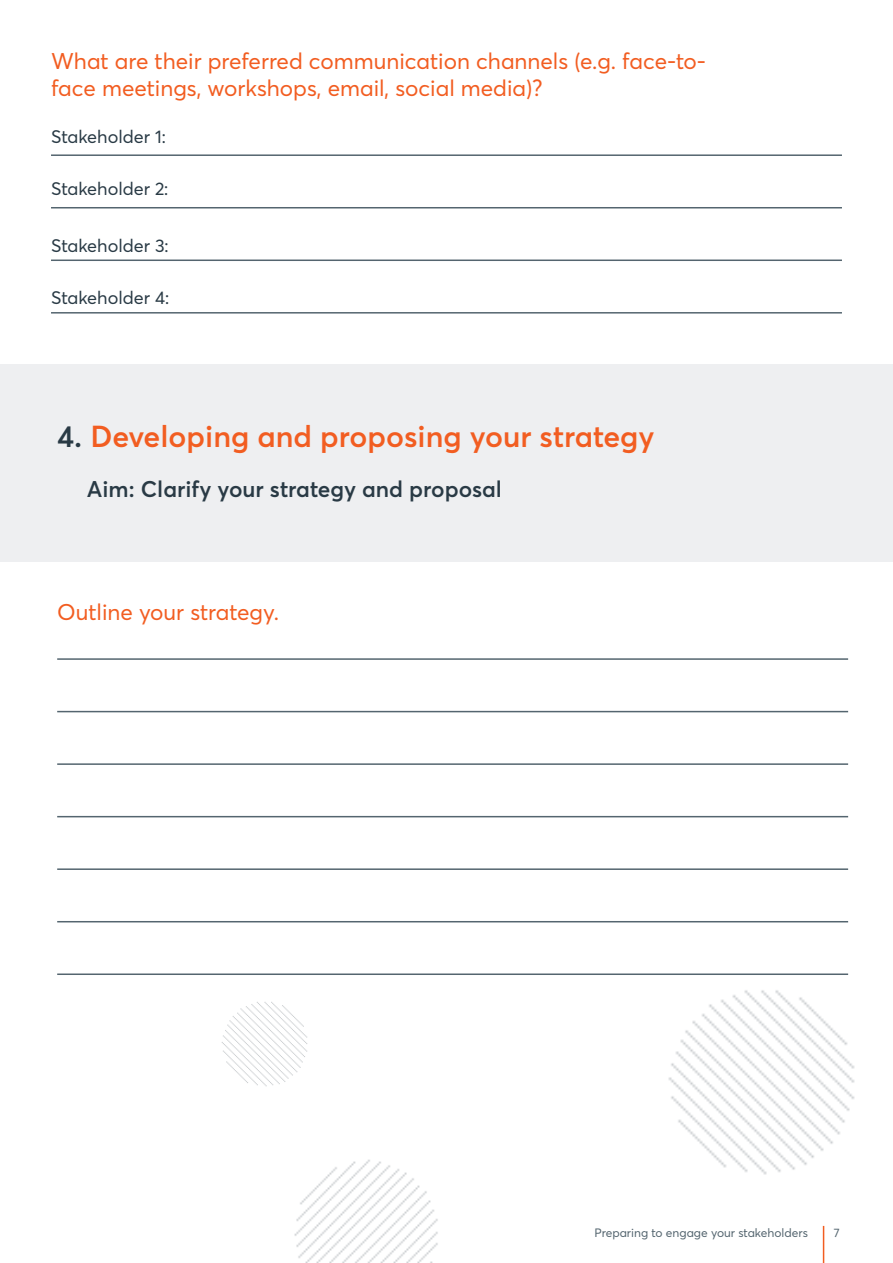
<style>
.page{position:relative;width:893px;height:1263px;background:#fff}
.page>*{position:absolute;margin:0;border:0;box-sizing:border-box;transform-origin:0 0}
.t1{font:600 30px "Averta";color:#f25d21}
.t2{font:22.5px/27px "Averta";color:#f25d21}
.t3{font:600 22.5px "Averta";color:#293a45}
.t4{font:18px "Averta";color:#293a45}
.t5{font:12px "Averta";color:#54656f}
.s1{color:#293a45}
</style>
<div class="page">
<hr style="left:823px;top:1226px;width:1px;height:37px;background:#f25d21">
<img style="left:294px;top:1159px;width:144px;height:104px">
<hr style="left:51px;top:154px;width:791px;height:2px;background:#54656f">
<hr style="left:51px;top:207px;width:791px;height:1px;background:#54656f">
<hr style="left:51px;top:259px;width:791px;height:2px;background:#54656f">
<hr style="left:51px;top:312px;width:791px;height:2px;background:#54656f">
<img style="left:668px;top:973px;width:187px;height:202px">
<img style="left:221px;top:1002px;width:87px;height:85px">
<div style="left:0;top:365px;width:893px;height:197px;background:#eeeff1"></div>
<hr style="left:57px;top:658px;width:791px;height:2px;background:#54656f">
<hr style="left:57px;top:711px;width:791px;height:1px;background:#54656f">
<hr style="left:57px;top:763px;width:791px;height:2px;background:#54656f">
<hr style="left:57px;top:816px;width:791px;height:1px;background:#54656f">
<hr style="left:57px;top:868px;width:791px;height:2px;background:#54656f">
<hr style="left:57px;top:921px;width:791px;height:1px;background:#54656f">
<hr style="left:57px;top:973px;width:791px;height:2px;background:#54656f">
<p class="t2" style="left:51px;top:46px;width:657px">What are their preferred communication channels (e.g. face-to&shy;face meetings, workshops, email, social media)?</p>
<p class="t4" style="left:51px;top:124px;width:116px">Stakeholder 1:</p>
<p class="t4" style="left:51px;top:176px;width:119px">Stakeholder 2:</p>
<p class="t4" style="left:51px;top:233px;width:119px">Stakeholder 3:</p>
<p class="t4" style="left:51px;top:285px;width:120px">Stakeholder 4:</p>
<p class="t1" style="left:57px;top:415px;width:599px"><span class="s1">4.</span> Developing and proposing your strategy</p>
<p class="t3" style="left:87px;top:473px;width:417px">Aim: Clarify your strategy and proposal</p>
<p class="t2" style="left:57px;top:598px;width:224px">Outline your strategy.</p>
<p class="t5" style="left:594px;top:1224px;width:215px">Preparing to engage your stakeholders</p>
<p class="t5" style="left:834px;top:1224px;width:7px">7</p>
</div>
